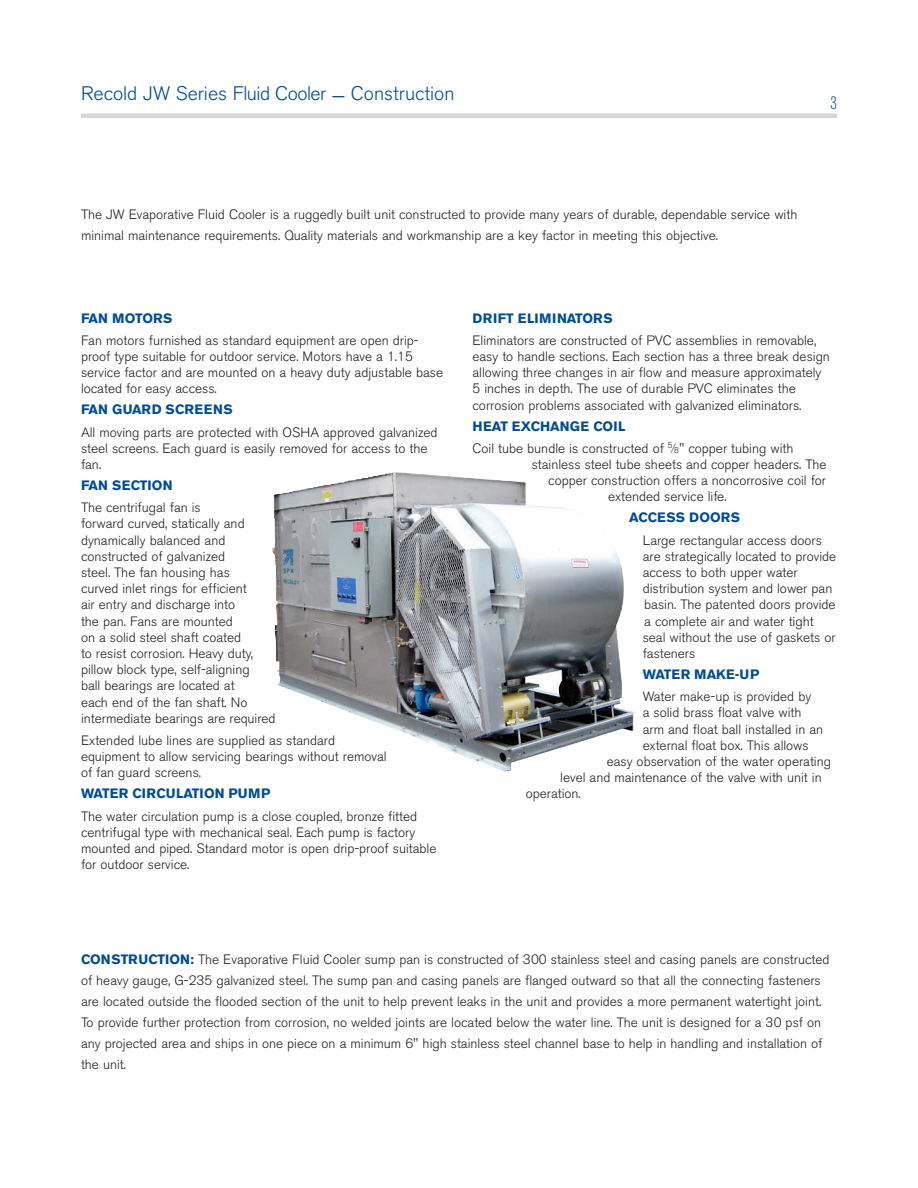
<style>
.page{position:relative;width:918px;height:1188px;background:#fff}
.page>*{position:absolute;margin:0;border:0;box-sizing:border-box;transform-origin:0 0}
.t1{font:300 19.5px "Akzidenz Grotesk BE";color:#004c97}
.t2{font:300 condensed 18px "Akzidenz Grotesk BE";color:#004c97}
.eng_data_text{font:300 13.5px/16.2px "Akzidenz Grotesk BE";color:#231f20}
.Paragraph_Heading_36{font:700 13.5px "Akzidenz Grotesk BE";color:#004c97}
.Paragraph_Heading_36-2{font:700 13.5px "Akzidenz Grotesk BE";letter-spacing:.04em;color:#004c97}
.Paragraph_Heading_36-3{font:700 13.5px "Akzidenz Grotesk BE";letter-spacing:.03em;color:#004c97}
.s1{font-size:8.25px}
.s2{font-weight:700;color:#004c97}
</style>
<div class="page">
<hr style="left:81px;top:114px;width:756px;height:4px;background:#d5d6d8">
<img style="left:272px;top:472px;width:363px;height:300px">
<h1 class="t1" style="left:81px;top:82px;width:375px">Recold JW Series Fluid Cooler — Construction</h1>
<p class="t2" style="left:831px;top:93px;width:8px">3</p>
<p class="eng_data_text" style="left:81px;top:204px;width:718px;line-height:21px">The JW Evaporative Fluid Cooler is a ruggedly built unit constructed to provide many years of durable, dependable service with minimal maintenance requirements. Quality materials and workmanship are a key factor in meeting this objective.</p>
<p class="Paragraph_Heading_36" style="left:81px;top:310px;width:93px">FAN MOTORS</p>
<p class="eng_data_text" style="left:81px;top:332px;width:364px">Fan motors furnished as standard equipment are open drip&shy;proof type suitable for outdoor service. Motors have a 1.15 service factor and are mounted on a heavy duty adjustable base located for easy access.</p>
<p class="Paragraph_Heading_36-3" style="left:81px;top:402px;width:153px">FAN GUARD SCREENS</p>
<p class="eng_data_text" style="left:81px;top:424px;width:358px">All moving parts are protected with OSHA approved galvanized steel screens. Each guard is easily removed for access to the fan.</p>
<p class="Paragraph_Heading_36" style="left:81px;top:477px;width:93px">FAN SECTION</p>
<p class="eng_data_text" style="left:81px;top:500px;width:196px">The centrifugal fan is<br>forward curved, statically and dynamically balanced and constructed of galvanized<br>steel. The fan housing has<br>curved inlet rings for efficient<br>air entry and discharge into<br>the pan. Fans are mounted<br>on a solid steel shaft coated<br>to resist corrosion. Heavy duty, pillow block type, self-aligning<br>ball bearings are located at<br>each end of the fan shaft. No intermediate bearings are required</p>
<p class="eng_data_text" style="left:81px;top:733px;width:307px">Extended lube lines are supplied as standard equipment to allow servicing bearings without removal of fan guard screens.</p>
<p class="Paragraph_Heading_36" style="left:81px;top:786px;width:191px">WATER CIRCULATION PUMP</p>
<p class="eng_data_text" style="left:81px;top:808px;width:357px">The water circulation pump is a close coupled, bronze fitted centrifugal type with mechanical seal. Each pump is factory mounted and piped. Standard motor is open drip-proof suitable for outdoor service.</p>
<p class="Paragraph_Heading_36-2" style="left:472px;top:310px;width:142px">DRIFT ELIMINATORS</p>
<p class="eng_data_text" style="left:472px;top:332px;width:359px">Eliminators are constructed of PVC assemblies in removable, easy to handle sections. Each section has a three break design allowing three changes in air flow and measure approximately 5 inches in depth. The use of durable PVC eliminates the corrosion problems associated with galvanized eliminators.</p>
<p class="Paragraph_Heading_36" style="left:472px;top:418px;width:154px">HEAT EXCHANGE COIL</p>
<p class="eng_data_text" style="left:472px;top:440px;width:323px">Coil tube bundle is constructed of <sup>5</sup>⁄<span class="s1">8</span>" copper tubing with</p>
<p class="eng_data_text" style="left:532px;top:457px;width:296px">stainless steel tube sheets and copper headers. The</p>
<p class="eng_data_text" style="left:548px;top:473px;width:279px">copper construction offers a noncorrosive coil for</p>
<p class="eng_data_text" style="left:608px;top:489px;width:120px">extended service life.</p>
<p class="Paragraph_Heading_36" style="left:629px;top:510px;width:112px">ACCESS DOORS</p>
<p class="eng_data_text" style="left:643px;top:532px;width:195px">Large rectangular access doors are strategically located to provide access to both upper water distribution system and lower pan basin. The patented doors provide a complete air and water tight seal without the use of gaskets or fasteners</p>
<p class="Paragraph_Heading_36" style="left:643px;top:666px;width:118px">WATER MAKE-UP</p>
<p class="eng_data_text" style="left:643px;top:689px;width:170px">Water make-up is provided by</p>
<p class="eng_data_text" style="left:643px;top:705px;width:160px">a solid brass float valve with</p>
<p class="eng_data_text" style="left:643px;top:721px;width:182px">arm and float ball installed in an</p>
<p class="eng_data_text" style="left:643px;top:737px;width:168px">external float box. This allows</p>
<p class="eng_data_text" style="left:607px;top:754px;width:226px">easy observation of the water operating</p>
<p class="eng_data_text" style="left:560px;top:770px;width:263px">level and maintenance of the valve with unit in</p>
<p class="eng_data_text" style="left:526px;top:786px;width:57px">operation.</p>
<p class="eng_data_text" style="left:81px;top:949px;width:750px;line-height:21px"><span class="s2">CONSTRUCTION:</span> The Evaporative Fluid Cooler sump pan is constructed of 300 stainless steel and casing panels are constructed of heavy gauge, G-235 galvanized steel. The sump pan and casing panels are flanged outward so that all the connecting fasteners are located outside the flooded section of the unit to help prevent leaks in the unit and provides a more permanent watertight joint.<br>To provide further protection from corrosion, no welded joints are located below the water line. The unit is designed for a 30 psf on any projected area and ships in one piece on a minimum 6" high stainless steel channel base to help in handling and installation of the unit.</p>
</div>
